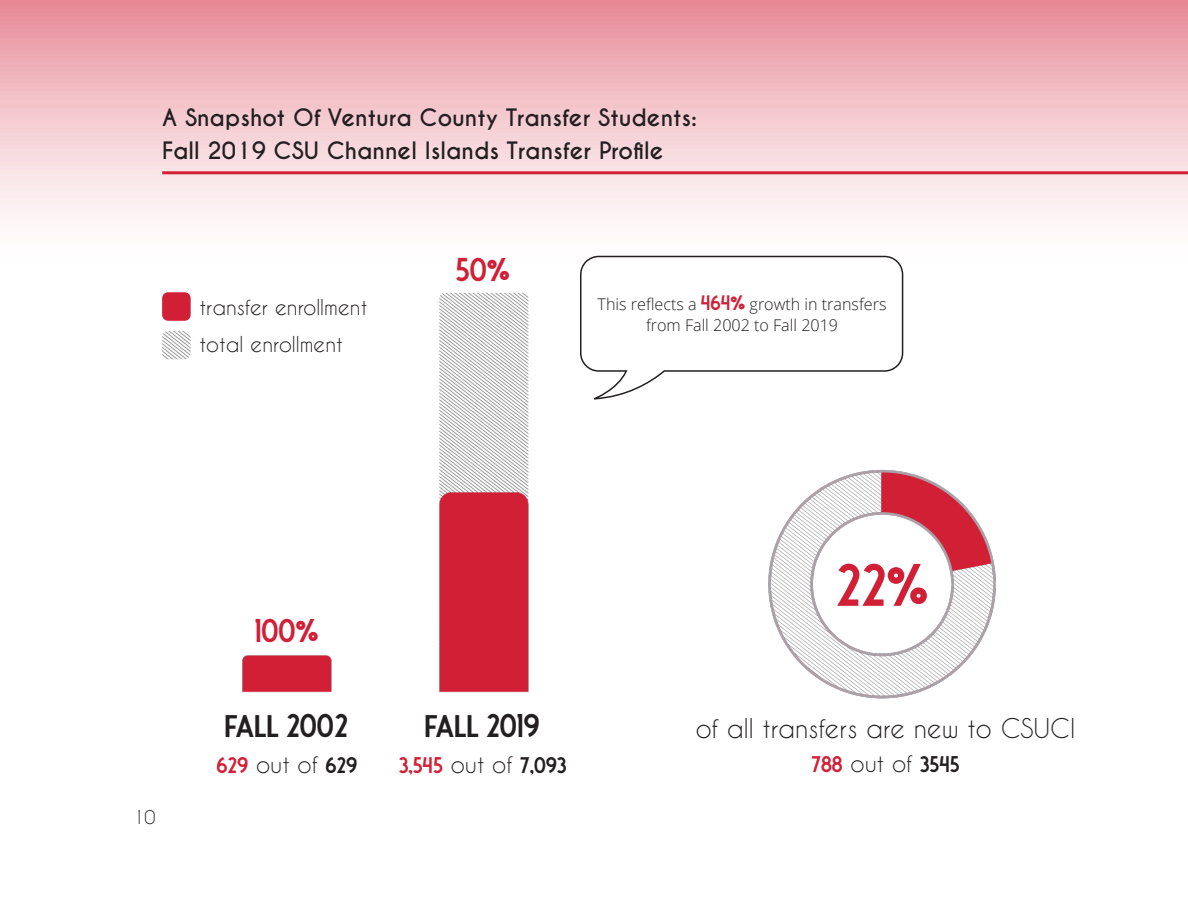
<style>
.page{position:relative;width:1188px;height:918px;background:#fff}
.page>*{position:absolute;margin:0;border:0;box-sizing:border-box;transform-origin:0 0}
.t1{font:800 60px "Dolce Vita";color:#d11f36}
.t2{font:34.95px "Ferghaus Sans";color:#231f20}
.t3{font:800 33px "Dolce Vita";color:#d11f36}
.t4{font:25.5px "Caviar Dreams";color:#231f20}
.t5{font:22.65px "Caviar Dreams";color:#231f20}
.t6{font:800 22.65px "Dolce Vita";color:#d11f36}
.t7{font:700 22.5px "Caviar Dreams";color:#231f20}
.t8{font:20.55px "Caviar Dreams";color:#231f20}
.t9{font:18px "Caviar Dreams";color:#231f20}
.t10{font:300 16.2px/21px "Open Sans";color:#231f20;text-align:center}
.s1{font-family:"Dolce Vita";font-weight:800;font-size:21px;color:#d11f36}
.s2{font-family:"Dolce Vita";font-weight:800;font-size:33px}
.s3{font-family:"Dolce Vita";font-weight:800;color:#d11f36}
.s4{font-family:"Dolce Vita";font-weight:800}
.s5{font-family:"Caviar Dreams";font-weight:400;color:#231f20}
.s6{color:#231f20}
</style>
<div class="page">
<svg style="left:0;top:0;width:1188px;height:360px"></svg>
<img style="left:206px;top:261px;width:359px;height:432px">
<img style="left:768px;top:469px;width:228px;height:230px">
<div style="left:162px;top:292px;width:29px;height:29px;background:#d11f36;border-radius:6px"></div>
<img style="left:162px;top:331px;width:29px;height:28px">
<svg style="left:579px;top:255px;width:325px;height:145px"></svg>
<hr style="left:162px;top:171px;width:1026px;height:3px;background:#d11f36">
<p class="t7" style="left:162px;top:104px;width:537px">A Snapshot Of Ventura County Transfer Students:</p>
<p class="t7" style="left:162px;top:137px;width:503px">Fall 2019 CSU Channel Islands Transfer Profile</p>
<p class="t8" style="left:200px;top:295px;width:169px">transfer enrollment</p>
<p class="t8" style="left:200px;top:332px;width:145px">total enrollment</p>
<p class="t3" style="left:455px;top:253px;width:56px">50%</p>
<p class="t10" style="left:598px;top:293px;width:290px">This reflects a <span class="s1">464%</span> growth in transfers from Fall 2002 to Fall 2019</p>
<p class="t9" style="left:134px;top:806px;width:23px">10</p>
<p class="t3" style="left:255px;top:614px;width:65px">100%</p>
<p class="t2" style="left:226px;top:711px;width:124px">FALL <span class="s2">2002</span></p>
<p class="t5" style="left:216px;top:750px;width:142px"><span class="s3">629</span> out of <span class="s4">629</span></p>
<p class="t2" style="left:426px;top:711px;width:115px">FALL <span class="s2">2019</span></p>
<p class="t6" style="left:399px;top:753px;width:169px">3,545 <span class="s5">out of</span> <span class="s6">7,093</span></p>
<p class="t1" style="left:836px;top:555px;width:94px">22%</p>
<p class="t4" style="left:696px;top:713px;width:381px">of all transfers are new to CSUCI</p>
<p class="t5" style="left:811px;top:750px;width:150px"><span class="s3">788</span> out of <span class="s4">3545</span></p>
</div>
